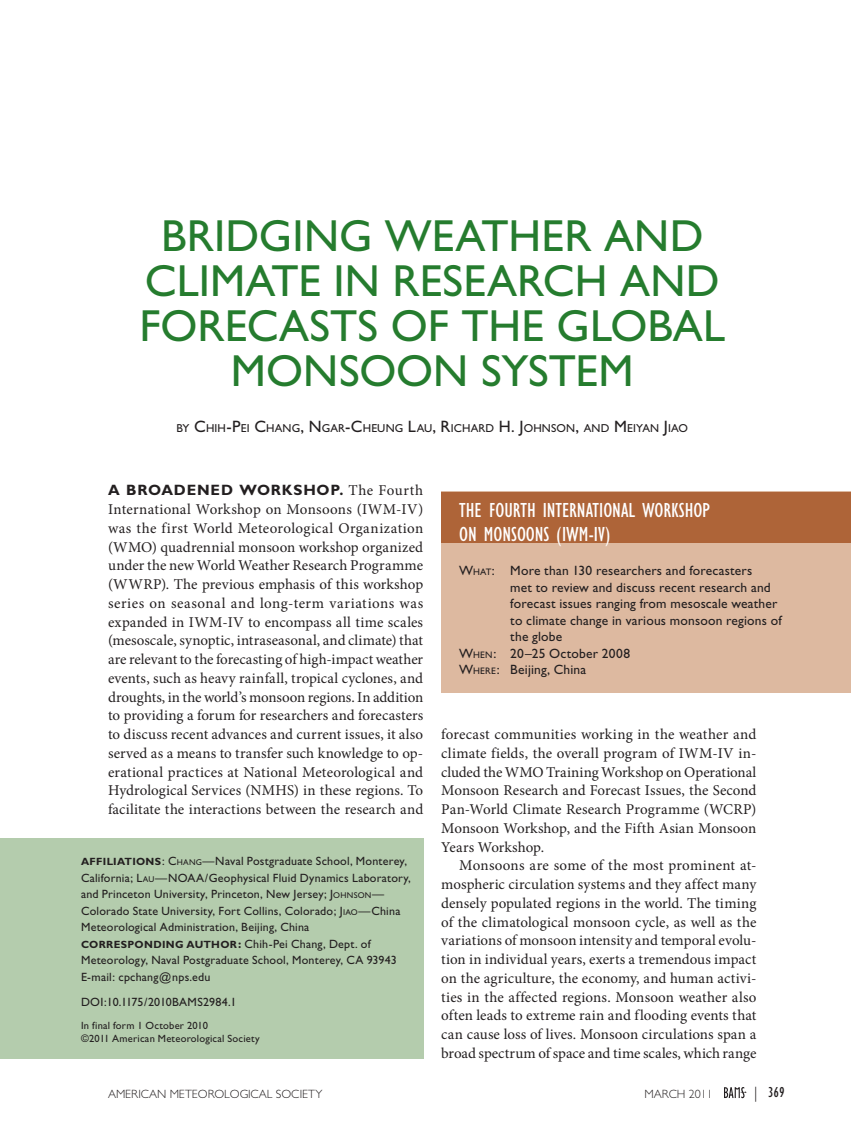
<style>
.page{position:relative;width:851px;height:1134px;background:#fff}
.page>*{position:absolute;margin:0;border:0;box-sizing:border-box;transform-origin:0 0}
.t1{font:45px/45px "Gill Sans";color:#257c2e;text-align:center}
.t2{font:condensed 21px/24px "Gill Sans";color:#fff}
.t3{font:15px/18.8px "Minion Pro";letter-spacing:.005em;color:#231f20;text-align:justify}
.t4{font:700 15px "Gill Sans";letter-spacing:.05em;color:#231f20}
.t5{font:condensed 15px "Gill Sans";color:#231f20}
.t6{font:13.5px "Gill Sans";letter-spacing:.015em;color:#231f20}
.t7{font:12px/16.5px "Gill Sans";letter-spacing:.015em;color:#231f20}
.t8{font:300 12px "Gill Sans";color:#231f20}
.t9{font:11.55px "Gill Sans";letter-spacing:.01em;color:#231f20}
.t10{font:10.5px/13.5px "Gill Sans";letter-spacing:.02em;color:#231f20}
.t11{font:700 10.5px "Gill Sans";letter-spacing:.025em;color:#231f20}
.s1{font-size:16.5px}
.s2{font-family:"Minion Pro";font-weight:400}
.s3{font-style:inherit}
.s4{font-size:8.4px}
.s5{font-weight:700;font-size:10.5px}
.s6{font-weight:700}
.s7{font-size:9.45px}
.s8{font-weight:300;font-stretch:normal}
</style>
<div class="page">
<div style="left:0;top:838px;width:423px;height:221px;background:#b4ccad"></div>
<div style="left:441px;top:492px;width:409px;height:201px;background:#ddb9a0"></div>
<div style="left:441px;top:492px;width:409px;height:51px;background:#ae6438"></div>
<svg style="left:724px;top:1087px;width:22px;height:11px"></svg>
<h1 class="t1" style="left:139px;top:213px;width:587px">BRIDGING WEATHER AND<br>CLIMATE IN RESEARCH AND<br>FORECASTS OF THE GLOBAL<br>MONSOON SYSTEM</h1>
<p class="t9" style="left:176px;top:422px;width:513px">BY <span class="s1">C</span>HIH<span class="s1">-P</span>EI <span class="s1">C</span>HANG<span class="s1">, N</span> GAR<span class="s1">-C</span>HEUNG <span class="s1">L</span>AU<span class="s1">, R</span>ICHARD <span class="s1">H. J</span>OHNSON<span class="s1">,</span> AND <span class="s1">M</span>EIYAN <span class="s1">J</span>IAO</p>
<p class="t4" style="left:108px;top:481px;width:317px">A BROADENED WORKSHOP. <span class="s2">The Fourth</span></p>
<p class="t3" style="left:108px;top:500px;width:317px">International Workshop on Monsoons (IWM-IV) was the first World Meteorological Organization (WMO) quadrennial monsoon workshop organized under the new World Weather Research Programme (WWRP). The previous emphasis of this workshop series on seasonal and long-term variations was expanded in IWM-IV to encompass all time scales (mesoscale, synoptic, intraseasonal, and climate) that are relevant to the forecasting of high-impact weather events, such as heavy rainfall, tropical cyclones, and droughts, in the world’s monsoon regions. In addition to providing a forum for researchers and forecasters to discuss recent advances and current issues, it also served as a means to transfer such knowledge to op&shy;erational practices at National Meteorological and Hydrological Services (NMHS) in these regions. To facilitate the interactions between the research and</p>
<p class="t7" style="left:81px;top:853px;width:331px;text-indent:81px">: <span class="s3">C</span><span class="s4">HANG</span>—Naval Postgraduate School, Monterey, California; <span class="s3">L</span><span class="s4">AU</span>—NOAA/Geophysical Fluid Dynamics Laboratory, and Princeton University, Princeton, New Jersey; <span class="s3">J</span><span class="s4">OHNSON</span>— Colorado State University, Fort Collins, Colorado; <span class="s3">J</span><span class="s4">IAO</span>—China Meteorological Administration, Beijing, China<br><span class="s5">CORRESPONDI NG AUTHOR</span><span class="s6">:</span> Chih-Pei Chang, Dept. of Meteorology, Naval Postgraduate School, Monterey, CA 93943<br>E-mail: cpchang@nps.edu</p>
<p class="t7" style="left:81px;top:994px;width:157px">DOI:10.1175/2010BAMS2984.1</p>
<p class="t10" style="left:81px;top:1018px;width:180px">In final form 1 October 2010<br>©2011 American Meteorological Society</p>
<p class="t11" style="left:81px;top:856px;width:65px">AFFILIATIONS</p>
<h2 class="t2" style="left:459px;top:498px;width:252px">THE FOURTH INTERNATIONAL WORKSHOP<br>ON MONSOONS (IWM-IV)</h2>
<p class="t6" style="left:459px;top:563px;width:294px"><span class="s3">W</span><span class="s7">HAT</span>: More than 130 researchers and forecasters</p>
<p class="t6" style="left:510px;top:580px;width:262px">met to review and discuss recent research and</p>
<p class="t6" style="left:510px;top:596px;width:269px">forecast issues ranging from mesoscale weather</p>
<p class="t6" style="left:510px;top:613px;width:273px">to climate change in various monsoon regions of</p>
<p class="t6" style="left:510px;top:629px;width:54px">the globe</p>
<p class="t6" style="left:459px;top:646px;width:172px"><span class="s3">W</span><span class="s7">HEN</span>: 20–25 October 2008</p>
<p class="t6" style="left:459px;top:662px;width:128px"><span class="s3">W</span><span class="s7">HERE</span>: Beijing, China</p>
<p class="t3" style="left:441px;top:725px;width:317px">forecast communities working in the weather and climate fields, the overall program of IWM-IV in&shy;cluded the WMO Training Workshop on Operational Monsoon Research and Forecast Issues, the Second Pan-World Climate Research Programme (WCRP)<br>Monsoon Workshop, and the Fifth Asian Monsoon Years Workshop.</p>
<p class="t3" style="left:441px;top:856px;width:317px;text-indent:18px">Monsoons are some of the most prominent at&shy;mospheric circulation systems and they affect many densely populated regions in the world. The timing of the climatological monsoon cycle, as well as the variations of monsoon intensity and temporal evolu&shy;tion in individual years, exerts a tremendous impact on the agriculture, the economy, and human activi&shy;ties in the affected regions. Monsoon weather also often leads to extreme rain and flooding events that can cause loss of lives. Monsoon circulations span a broad spectrum of space and time scales, which range</p>
<p class="t8" style="left:108px;top:1087px;width:216px">AM ERICAN METEOROLOGICAL SOCIETY</p>
<p class="t8" style="left:644px;top:1087px;width:70px">MARCH 2011</p>
<p class="t5" style="left:754px;top:1084px;width:32px"><span class="s8">|</span> 369</p>
</div>
